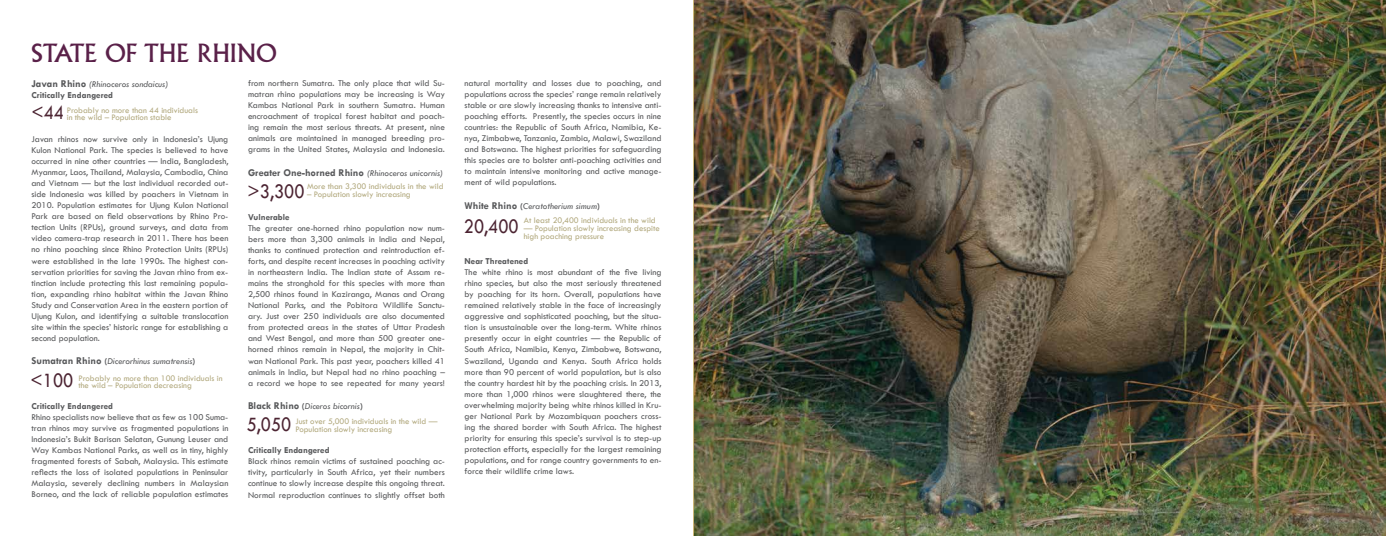
<style>
.page{position:relative;width:1386px;height:536px;background:#fff}
.page>*{position:absolute;margin:0;border:0;box-sizing:border-box;transform-origin:0 0}
.t1{font:24.5px "Albertus";color:#5a2149}
.t2{font:21.09px "Tw Cen";color:#4c2432;scale:.87 1}
.t3{font:700 10.5px "Tw Cen";color:#58595b}
.t4{font:9.19px/11px "Tw Cen";color:#58595b;text-align:justify}
.t5{font:italic 9.19px/11px "Tw Cen";color:#58595b}
.t6{font:700 9.19px "Tw Cen";color:#58595b}
.t7{font:8.75px/7.9px "Tw Cen";color:#b2a97e}
.s1{font-weight:700;font-style:normal;font-size:10.5px}
.s2{font-weight:700;font-style:normal}
.s3{font-weight:400;font-style:italic;font-size:9.19px}
</style>
<div class="page">
<img style="left:694px;top:0;width:692px;height:536px">
<h1 class="t1" style="left:32px;top:39px;width:247px">STATE OF THE RHINO</h1>
<p class="t5" style="left:32px;top:78px;width:138px"><span class="s1">Javan Rhino</span> (Rhinoceros sondaicus)<br><span class="s2">Critically Endangered</span></p>
<p class="t4" style="left:32px;top:134px;width:198px">Javan rhinos now survive only in Indonesia’s Ujung Kulon National Park. The species is believed to have occurred in nine other countries — India, Bangladesh, Myanmar, Laos, Thailand, Malaysia, Cambodia, China and Vietnam — but the last individual recorded out&shy;side Indonesia was killed by poachers in Vietnam in 2010. Population estimates for Ujung Kulon National Park are based on field observations by Rhino Pro&shy;tection Units (RPUs), ground surveys, and data from video camera-trap research in 2011. There has been no rhino poaching since Rhino Protection Units (RPUs) were established in the late 1990s. The highest con&shy;servation priorities for saving the Javan rhino from ex&shy;tinction include protecting this last remaining popula&shy;tion, expanding rhino habitat within the Javan Rhino Study and Conservation Area in the eastern portion of Ujung Kulon, and identifying a suitable translocation site within the species’ historic range for establishing a second population.</p>
<p class="t5" style="left:32px;top:356px;width:165px"><span class="s1">Sumatran Rhino</span> <span class="s2">(</span>Dicerorhinus sumatrensis<span class="s2">)</span></p>
<p class="t6" style="left:31px;top:400px;width:83px">Critically Endangered</p>
<p class="t4" style="left:31px;top:411px;width:198px">Rhino specialists now believe that as few as 100 Suma&shy;tran rhinos may survive as fragmented populations in Indonesia’s Bukit Barisan Selatan, Gunung Leuser and Way Kambas National Parks, as well as in tiny, highly fragmented forests of Sabah, Malaysia. This estimate reflects the loss of isolated populations in Peninsular Malaysia, severely declining numbers in Malaysian Borneo, and the lack of reliable population estimates</p>
<p class="t4" style="left:248px;top:78px;width:198px">from northern Sumatra. The only place that wild Su&shy;matran rhino populations may be increasing is Way Kambas National Park in southern Sumatra. Human encroachment of tropical forest habitat and poach&shy;ing remain the most serious threats. At present, nine animals are maintained in managed breeding pro&shy;grams in the United States, Malaysia and Indonesia.</p>
<p class="t3" style="left:248px;top:166px;width:197px">Greater One-horned Rhino <span class="s3">(Rhinoceros unicornis)</span></p>
<p class="t6" style="left:248px;top:211px;width:43px">Vulnerable</p>
<p class="t4" style="left:248px;top:222px;width:198px">The greater one-horned rhino population now num&shy;bers more than 3,300 animals in India and Nepal, thanks to continued protection and reintroduction ef&shy;forts, and despite recent increases in poaching activity in northeastern India. The Indian state of Assam re&shy;mains the stronghold for this species with more than 2,500 rhinos found in Kaziranga, Manas and Orang National Parks, and the Pobitora Wildlife Sanctu&shy;ary. Just over 250 individuals are also documented from protected areas in the states of Uttar Pradesh and West Bengal, and more than 500 greater one&shy;horned rhinos remain in Nepal, the majority in Chit&shy;wan National Park. This past year, poachers killed 41 animals in India, but Nepal had no rhino poaching – a record we hope to see repeated for many years!</p>
<p class="t5" style="left:248px;top:400px;width:116px"><span class="s1">Black Rhino</span> <span class="s2">(</span>Diceros bicornis<span class="s2">)</span></p>
<p class="t6" style="left:248px;top:445px;width:83px">Critically Endangered</p>
<p class="t4" style="left:248px;top:456px;width:198px">Black rhinos remain victims of sustained poaching ac&shy;tivity, particularly in South Africa, yet their numbers continue to slowly increase despite this ongoing threat.<br>Normal reproduction continues to slightly offset both</p>
<h2 class="t2" style="left:32px;top:100px;width:39px">&lt;44</h2>
<p class="t7" style="left:67px;top:106px;width:133px">Probably no more than 44 individuals in the wild – Population stable</p>
<h2 class="t2" style="left:248px;top:178px;width:67px">&gt;3,300</h2>
<p class="t7" style="left:307px;top:183px;width:138px">More than 3,300 individuals in the wild</p>
<p class="t7" style="left:307px;top:190px;width:105px">– Population slowly increasing</p>
<h2 class="t2" style="left:31px;top:368px;width:51px">&lt;100</h2>
<p class="t7" style="left:78px;top:374px;width:146px">Probably no more than 100 individuals in the wild – Population decreasing</p>
<h2 class="t2" style="left:247px;top:411px;width:53px">5,050</h2>
<p class="t7" style="left:295px;top:417px;width:144px">Just over 5,000 individuals in the wild —<br>Population slowly increasing</p>
<p class="t4" style="left:465px;top:78px;width:198px">natural mortality and losses due to poaching, and populations across the species’ range remain relatively stable or are slowly increasing thanks to intensive anti&shy;poaching efforts. Presently, the species occurs in nine countries: the Republic of South Africa, Namibia, Ke&shy;nya, Zimbabwe, Tanzania, Zambia, Malawi, Swaziland and Botswana. The highest priorities for safeguarding this species are to bolster anti-poaching activities and to maintain intensive monitoring and active manage&shy;ment of wild populations.</p>
<p class="t5" style="left:465px;top:200px;width:137px"><span class="s1">White Rhino</span> <span class="s2">(</span>Ceratotherium simum<span class="s2">)</span></p>
<h2 class="t2" style="left:464px;top:213px;width:64px">20,400</h2>
<p class="t7" style="left:524px;top:216px;width:134px">At least 20,400 individuals in the wild</p>
<p class="t7" style="left:524px;top:224px;width:138px">— Population slowly increasing despite high poaching pressure</p>
<p class="t6" style="left:465px;top:256px;width:65px">Near Threatened</p>
<p class="t4" style="left:465px;top:267px;width:198px">The white rhino is most abundant of the five living rhino species, but also the most seriously threatened by poaching for its horn. Overall, populations have remained relatively stable in the face of increasingly aggressive and sophisticated poaching, but the situa&shy;tion is unsustainable over the long-term. White rhinos presently occur in eight countries — the Republic of South Africa, Namibia, Kenya, Zimbabwe, Botswana, Swaziland, Uganda and Kenya. South Africa holds more than 90 percent of world population, but is also the country hardest hit by the poaching crisis. In 2013, more than 1,000 rhinos were slaughtered there, the overwhelming majority being white rhinos killed in Kru&shy;ger National Park by Mozambiquan poachers cross&shy;ing the shared border with South Africa. The highest priority for ensuring this specie’s survival is to step-up protection efforts, especially for the largest remaining populations, and for range country governments to en&shy;force their wildlife crime laws.</p>
</div>
